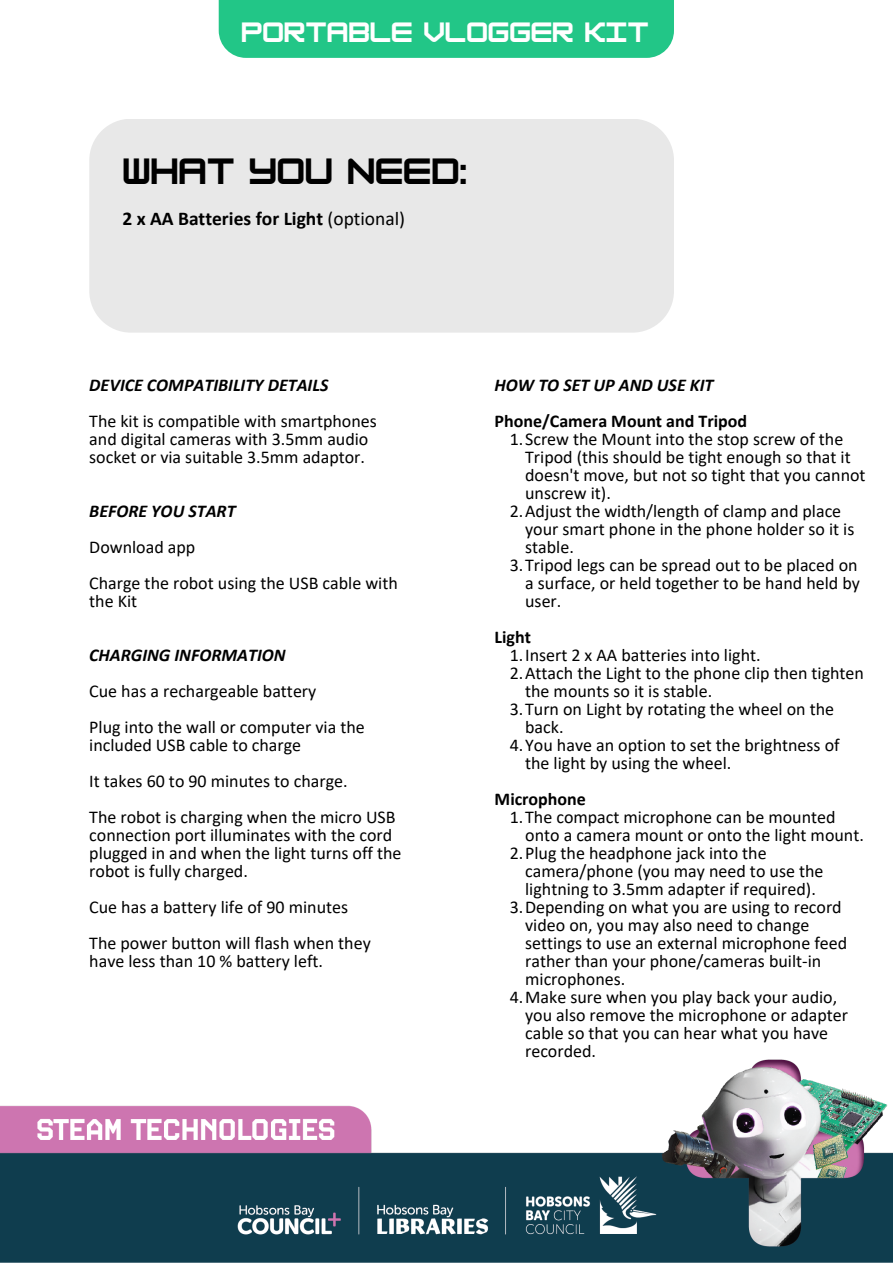
<style>
.page{position:relative;width:893px;height:1264px;background:#fff}
.page>*{position:absolute;margin:0;border:0;box-sizing:border-box;transform-origin:0 0}
.t1{font:700 31.95px "HK Modular";color:#000}
.t2{font:700 24.45px "HK Modular";color:#fff}
.t3{font:700 19.5px "Calibri";color:#000}
.t4{font:18px/18px "Calibri";color:#000}
.t5{font:italic 700 18px "Calibri";color:#000}
.t6{font:700 18px "Calibri";color:#000}
.s1{font-weight:400}
</style>
<div class="page">
<img style="left:0;top:1059px;width:892px;height:203px">
<div style="left:89px;top:119px;width:585px;height:213px;background:#e8e8e8"></div>
<div style="left:219px;top:0;width:455px;height:58px;background:#22c687"></div>
<p class="t2" style="left:241px;top:17px;width:409px">PORTABLE VLOGGER KIT</p>
<p class="t1" style="left:122px;top:152px;width:346px">WHAT YOU NEED:</p>
<p class="t3" style="left:122px;top:210px;width:284px">2 x AA Batteries for Light <span class="s1">(optional)</span></p>
<p class="t5" style="left:89px;top:378px;width:240px">DEVICE COMPATIBILITY DETAILS</p>
<p class="t4" style="left:89px;top:414px;width:289px">The kit is compatible with smartphones and digital cameras with 3.5mm audio socket or via suitable 3.5mm adaptor.</p>
<p class="t5" style="left:89px;top:504px;width:148px">BEFORE YOU START</p>
<p class="t4" style="left:89px;top:540px;width:108px">Download app</p>
<p class="t4" style="left:89px;top:576px;width:310px">Charge the robot using the USB cable with the Kit</p>
<p class="t5" style="left:89px;top:647px;width:198px">CHARGING INFORMATION</p>
<p class="t4" style="left:89px;top:683px;width:228px">Cue has a rechargeable battery</p>
<p class="t4" style="left:89px;top:719px;width:277px">Plug into the wall or computer via the included USB cable to charge</p>
<p class="t4" style="left:89px;top:773px;width:260px">It takes 60 to 90 minutes to charge.</p>
<p class="t4" style="left:89px;top:809px;width:314px">The robot is charging when the micro USB connection port illuminates with the cord plugged in and when the light turns off the robot is fully charged.</p>
<p class="t4" style="left:89px;top:899px;width:260px">Cue has a battery life of 90 minutes</p>
<p class="t4" style="left:89px;top:935px;width:283px">The power button will flash when they have less than 10 % battery left.</p>
<p class="t5" style="left:494px;top:378px;width:220px">HOW TO SET UP AND USE KIT</p>
<p class="t6" style="left:494px;top:414px;width:254px">Phone/Camera Mount and Tripod</p>
<p class="t4" style="left:525px;top:432px;width:342px;text-indent:-15px">1.Screw the Mount into the stop screw of the Tripod (this should be tight enough so that it doesn't move, but not so tight that you cannot unscrew it).</p>
<p class="t4" style="left:525px;top:504px;width:331px;text-indent:-15px">2.Adjust the width/length of clamp and place your smart phone in the phone holder so it is stable.</p>
<p class="t4" style="left:525px;top:558px;width:336px;text-indent:-15px">3.Tripod legs can be spread out to be placed on a surface, or held together to be hand held by user.</p>
<p class="t6" style="left:494px;top:629px;width:38px">Light</p>
<p class="t4" style="left:509px;top:647px;width:252px">1.Insert 2 x AA batteries into light.</p>
<p class="t4" style="left:525px;top:665px;width:340px;text-indent:-15px">2.Attach the Light to the phone clip then tighten the mounts so it is stable.</p>
<p class="t4" style="left:525px;top:701px;width:310px;text-indent:-15px">3.Turn on Light by rotating the wheel on the back.</p>
<p class="t4" style="left:525px;top:737px;width:316px;text-indent:-15px">4.You have an option to set the brightness of the light by using the wheel.</p>
<p class="t4" style="left:525px;top:809px;width:340px;text-indent:-15px">1.The compact microphone can be mounted onto a camera mount or onto the light mount.</p>
<p class="t4" style="left:525px;top:845px;width:300px;text-indent:-15px">2.Plug the headphone jack into the camera/phone (you may need to use the lightning to 3.5mm adapter if required).</p>
<p class="t4" style="left:525px;top:899px;width:323px;text-indent:-15px">3.Depending on what you are using to record video on, you may also need to change settings to use an external microphone feed rather than your phone/cameras built-in microphones.</p>
<p class="t4" style="left:525px;top:989px;width:324px;text-indent:-15px">4.Make sure when you play back your audio, you also remove the microphone or adapter cable so that you can hear what you have recorded.</p>
<p class="t6" style="left:494px;top:791px;width:93px">Microphone</p>
</div>
